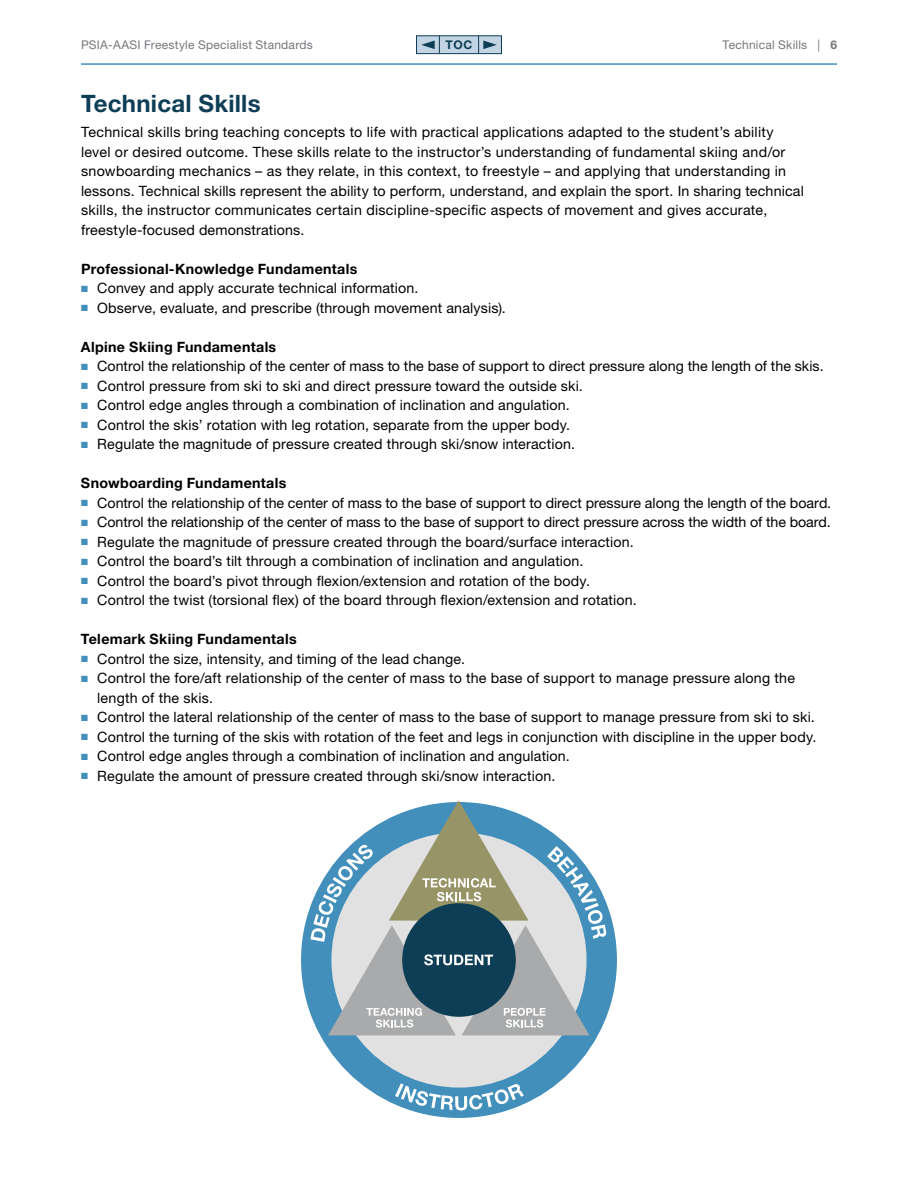
<style>
.page{position:relative;width:918px;height:1188px;background:#fff}
.page>*{position:absolute;margin:0;border:0;box-sizing:border-box;transform-origin:0 0}
.t1{font:700 24px "Helvetica Neue LT Std";letter-spacing:.01em;color:#0e3e55}
.t2{font:14.25px/19.5px "Helvetica Neue LT Std";letter-spacing:.01em;color:#000}
.t3{font:700 14.25px "Helvetica Neue LT Std";letter-spacing:.02em;color:#000}
.t4{font:12px "Helvetica Neue LT Std";letter-spacing:.02em;color:#74777b}
.t5{font:700 12px "Helvetica Neue LT Std";color:#0e3e55}
.s1{font-weight:700}
.s2{color:#418fba}
</style>
<div class="page">
<div style="left:416px;top:35px;width:86px;height:19px;background:#c3d4e4;border:1px solid #0e3e55"></div>
<svg style="left:478px;top:36px;width:19px;height:18px"></svg>
<svg style="left:421px;top:36px;width:19px;height:18px"></svg>
<hr style="left:81px;top:63px;width:756px;height:2px;background:#418fba">
<div style="left:301px;top:802px;width:316px;height:316px;background:#418fba;border-radius:50%"></div>
<div style="left:331px;top:832px;width:256px;height:256px;background:#e2e1e1;border-radius:50%"></div>
<svg style="left:395px;top:1083px;width:129px;height:28px"></svg>
<svg style="left:310px;top:800px;width:297px;height:235px"></svg>
<p class="t4" style="left:81px;top:38px;width:233px">PSIA-AASI Freestyle Specialist Standards</p>
<p class="t5" style="left:446px;top:37px;width:28px">TOC</p>
<p class="t4" style="left:818px;top:38px;width:21px">| <span class="s1">6</span></p>
<p class="t4" style="left:723px;top:38px;width:86px">Technical Skills</p>
<h1 class="t1" style="left:81px;top:88px;width:181px">Technical Skills</h1>
<p class="t2" style="left:81px;top:122px;width:724px">Technical skills bring teaching concepts to life with practical applications adapted to the student’s ability level or desired outcome. These skills relate to the instructor’s understanding of fundamental skiing and/or snowboarding mechanics – as they relate, in this context, to freestyle – and applying that understanding in lessons. Technical skills represent the ability to perform, understand, and explain the sport. In sharing technical skills, the instructor communicates certain discipline-specific aspects of movement and gives accurate, freestyle-focused demonstrations.</p>
<p class="t3" style="left:81px;top:260px;width:278px">Professional-Knowledge Fundamentals</p>
<p class="t2" style="left:81px;top:278px;width:339px"><span class="s2">■</span> Convey and apply accurate technical information.</p>
<p class="t2" style="left:81px;top:298px;width:426px"><span class="s2">■</span> Observe, evaluate, and prescribe (through movement analysis).</p>
<p class="t3" style="left:81px;top:338px;width:197px">Alpine Skiing Fundamentals</p>
<p class="t2" style="left:81px;top:356px;width:744px"><span class="s2">■</span> Control the relationship of the center of mass to the base of support to direct pressure along the length of the skis.</p>
<p class="t2" style="left:81px;top:376px;width:503px"><span class="s2">■</span> Control pressure from ski to ski and direct pressure toward the outside ski.</p>
<p class="t2" style="left:81px;top:395px;width:490px"><span class="s2">■</span> Control edge angles through a combination of inclination and angulation.</p>
<p class="t2" style="left:81px;top:415px;width:491px"><span class="s2">■</span> Control the skis’ rotation with leg rotation, separate from the upper body.</p>
<p class="t2" style="left:81px;top:434px;width:496px"><span class="s2">■</span> Regulate the magnitude of pressure created through ski/snow interaction.</p>
<p class="t3" style="left:81px;top:474px;width:207px">Snowboarding Fundamentals</p>
<p class="t2" style="left:81px;top:493px;width:752px"><span class="s2">■</span> Control the relationship of the center of mass to the base of support to direct pressure along the length of the board.</p>
<p class="t2" style="left:81px;top:512px;width:751px"><span class="s2">■</span> Control the relationship of the center of mass to the base of support to direct pressure across the width of the board.</p>
<p class="t2" style="left:81px;top:532px;width:554px"><span class="s2">■</span> Regulate the magnitude of pressure created through the board/surface interaction.</p>
<p class="t2" style="left:81px;top:551px;width:504px"><span class="s2">■</span> Control the board’s tilt through a combination of inclination and angulation.</p>
<p class="t2" style="left:81px;top:571px;width:510px"><span class="s2">■</span> Control the board’s pivot through flexion/extension and rotation of the body.</p>
<p class="t2" style="left:81px;top:590px;width:557px"><span class="s2">■</span> Control the twist (torsional flex) of the board through flexion/extension and rotation.</p>
<p class="t3" style="left:81px;top:630px;width:217px">Telemark Skiing Fundamentals</p>
<p class="t2" style="left:81px;top:649px;width:386px"><span class="s2">■</span> Control the size, intensity, and timing of the lead change.</p>
<p class="t2" style="left:97px;top:668px;width:699px;text-indent:-16px"><span class="s2">■</span> Control the fore/aft relationship of the center of mass to the base of support to manage pressure along the length of the skis.</p>
<p class="t2" style="left:81px;top:707px;width:735px"><span class="s2">■</span> Control the lateral relationship of the center of mass to the base of support to manage pressure from ski to ski.</p>
<p class="t2" style="left:81px;top:727px;width:737px"><span class="s2">■</span> Control the turning of the skis with rotation of the feet and legs in conjunction with discipline in the upper body.</p>
<p class="t2" style="left:81px;top:746px;width:490px"><span class="s2">■</span> Control edge angles through a combination of inclination and angulation.</p>
<p class="t2" style="left:81px;top:766px;width:476px"><span class="s2">■</span> Regulate the amount of pressure created through ski/snow interaction.</p>
</div>
